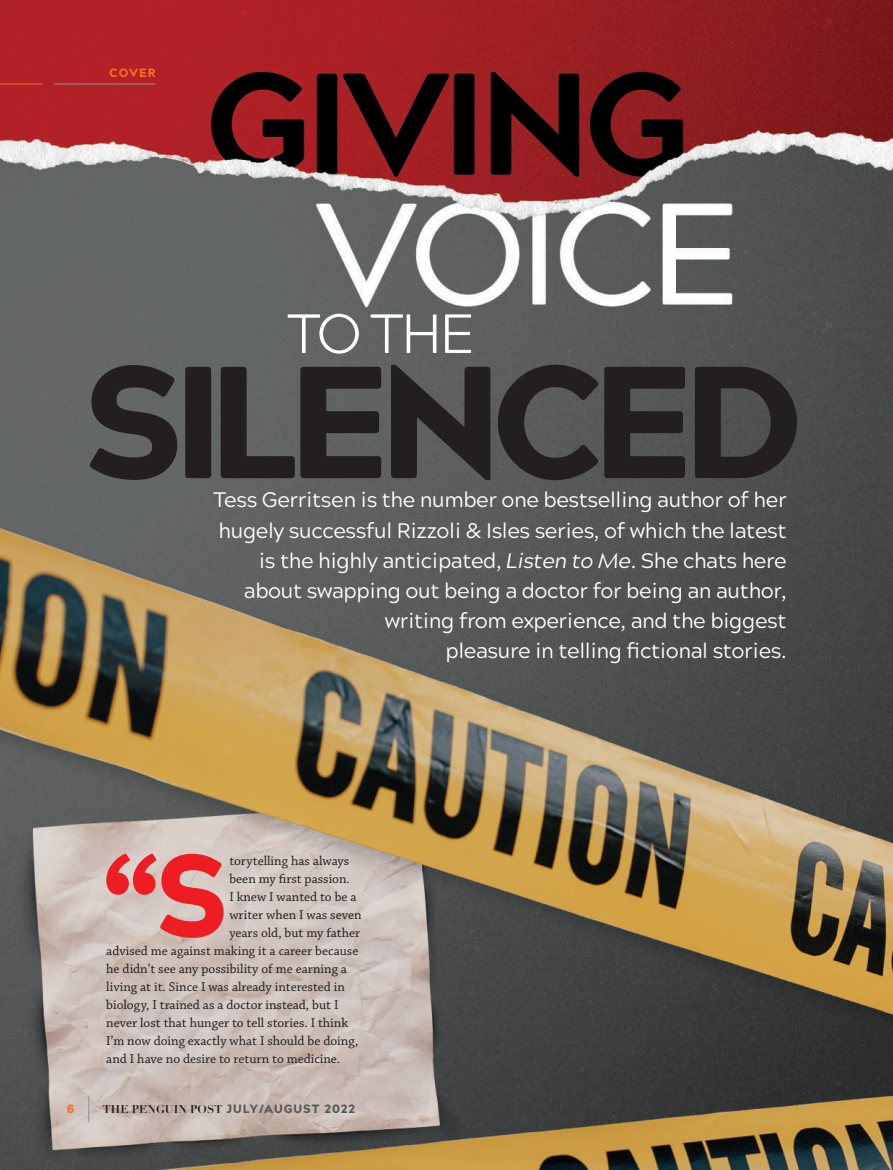
<style>
.page{position:relative;width:893px;height:1170px;background:#fff}
.page>*{position:absolute;margin:0;border:0;box-sizing:border-box;transform-origin:0 0}
.t1{font:900 159px "Acherus Grotesque";letter-spacing:-.07em;color:#231f20}
.t2{font:900 116.4px "Acherus Grotesque";color:#ee1d23}
.t3{font:300 55.05px "Acherus Grotesque";color:#fff}
.t4{font:21px/30px "Acherus Grotesque";letter-spacing:-.02em;color:#fff;text-align:right}
.t5{font:13.5px "Chaparral Pro";color:#231f20}
.t6{font:900 12px "Acherus Grotesque";letter-spacing:.08em;color:#57585a}
.t7{font:900 12px "Acherus Grotesque";letter-spacing:.08em;color:#f36e21}
.s1{font-style:italic}
.s2{font-family:"Didot LH";font-weight:700;font-size:11.25px;color:#231f20}
</style>
<div class="page">
<img style="left:0;top:0;width:893px;height:1169px">
<svg style="left:88px;top:1095px;width:1px;height:26px"></svg>
<hr style="left:0;top:84px;width:43px;height:1px;background:#f36e21">
<hr style="left:54px;top:84px;width:101px;height:1px;background:#939598">
<p class="t7" style="left:109px;top:62px;width:48px">COVER</p>
<h3 class="t3" style="left:287px;top:287px;width:189px">TO THE</h3>
<h1 class="t1" style="left:83px;top:284px;width:723px">SILENCED</h1>
<p class="t4" style="left:214px;top:484px;width:575px">Tess Gerritsen is the number one bestselling author of her hugely successful Rizzoli &amp; Isles series, of which the latest is the highly anticipated, <span class="s1">Listen to Me</span>. She chats here about swapping out being a doctor for being an author, writing from experience, and the biggest<br>pleasure in telling fictional stories.</p>
<h2 class="t2" style="left:101px;top:794px;width:130px">“S</h2>
<p class="t5" style="left:229px;top:852px;width:121px">torytelling has always</p>
<p class="t5" style="left:229px;top:870px;width:122px">been my first passion.</p>
<p class="t5" style="left:229px;top:888px;width:129px">I knew I wanted to be a</p>
<p class="t5" style="left:229px;top:906px;width:134px">writer when I was seven</p>
<p class="t5" style="left:229px;top:924px;width:132px">years old, but my father</p>
<p class="t5" style="left:106px;top:942px;width:254px">advised me against making it a career because</p>
<p class="t5" style="left:106px;top:960px;width:242px">he didn’t see any possibility of me earning a</p>
<p class="t5" style="left:106px;top:978px;width:240px">living at it. Since I was already interested in</p>
<p class="t5" style="left:106px;top:996px;width:234px">biology, I trained as a doctor instead, but I</p>
<p class="t5" style="left:106px;top:1014px;width:243px">never lost that hunger to tell stories. I think</p>
<p class="t5" style="left:106px;top:1032px;width:254px">I’m now doing exactly what I should be doing,</p>
<p class="t5" style="left:106px;top:1050px;width:235px">and I have no desire to return to medicine.</p>
<p class="t7" style="left:67px;top:1098px;width:9px">6</p>
<p class="t6" style="left:103px;top:1098px;width:254px"><span class="s2">THE PENGUIN POST</span> JULY/AUGUST 2022</p>
</div>
